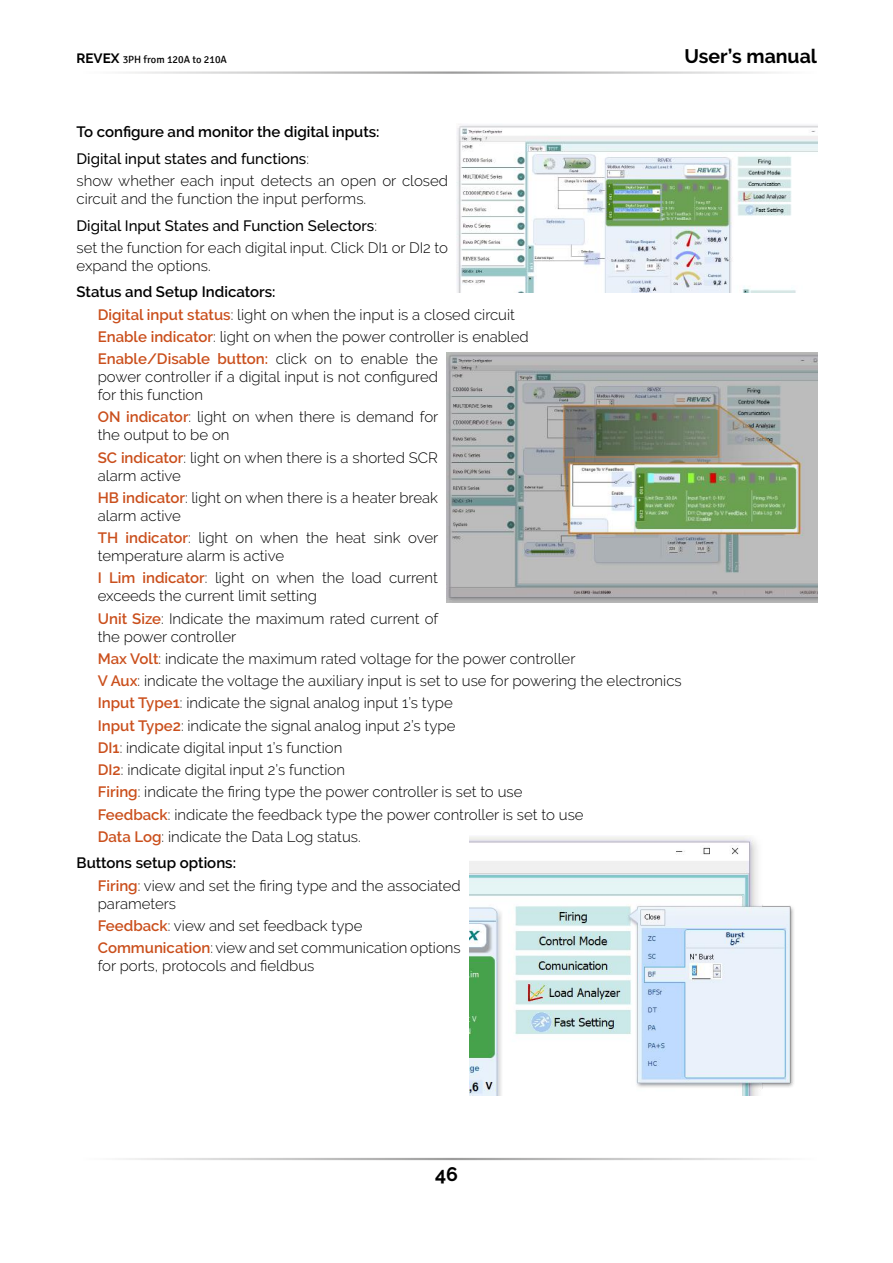
<style>
.page{position:relative;width:893px;height:1263px;background:#fff}
.page>*{position:absolute;margin:0;border:0;box-sizing:border-box;transform-origin:0 0}
.t1{font:700 19.5px "Raleway";color:#000}
.t2{font:300 15px/22.2px "Raleway";color:#000}
.t3{font:600 15px/26.5px "Raleway";color:#000}
.t4{font:10.5px "Signika";color:#000}
.s1{font-family:"Raleway";font-weight:700;font-size:13.5px}
.s2{font-weight:500}
.s3{font-weight:300}
.s4{font-weight:600}
.s5{font-weight:600;color:#ca4f1c}
</style>
<div class="page">
<img style="left:469px;top:836px;width:325px;height:259px">
<img style="left:446px;top:353px;width:371px;height:249px">
<img style="left:457px;top:125px;width:360px;height:168px">
<p class="t4" style="left:77px;top:54px;width:152px"><span class="s1">REVEX</span> 3PH from 120A to 210A</p>
<h1 class="t1" style="left:684px;top:45px;width:134px">User’s manual</h1>
<p class="t3" style="left:77px;top:119px;width:305px">To configure and monitor the digital inputs:<br><span class="s2">Digital input states and functions</span><span class="s3">:</span></p>
<p class="t2" style="left:77px;top:172px;width:373px;line-height:18px">show whether each input detects an open or closed circuit and the function the input performs.</p>
<p class="t2" style="left:77px;top:214px;width:373px"><span class="s2">Digital Input States and Function Selectors</span>:<br>set the function for each digital input. Click DI1 or DI2 to</p>
<p class="t2" style="left:77px;top:254px;width:136px">expand the options.</p>
<p class="t2" style="left:98px;top:281px;width:432px;text-indent:-21px"><span class="s4">Status and Setup Indicators:<br></span><span class="s5">Digital input status</span>: light on when the input is a closed circuit <span class="s5">Enable indicator</span>: light on when the power controller is enabled <span class="s5">Enable/Disable button:</span> click on to enable the</p>
<p class="t2" style="left:98px;top:368px;width:342px;line-height:18px">power controller if a digital input is not configured for this function</p>
<p class="t2" style="left:98px;top:408px;width:342px;line-height:18px"><span class="s5">ON indicator</span>: light on when there is demand for the output to be on</p>
<p class="t2" style="left:98px;top:448px;width:342px;line-height:18px"><span class="s5">SC indicator</span>: light on when there is a shorted SCR alarm active</p>
<p class="t2" style="left:98px;top:489px;width:342px;line-height:18px"><span class="s5">HB indicator</span>: light on when there is a heater break alarm active</p>
<p class="t2" style="left:98px;top:529px;width:342px;line-height:18px"><span class="s5">TH indicator</span>: light on when the heat sink over temperature alarm is active</p>
<p class="t2" style="left:98px;top:569px;width:342px;line-height:18px"><span class="s5">I Lim indicator</span>: light on when the load current exceeds the current limit setting</p>
<p class="t2" style="left:98px;top:609px;width:342px;line-height:18px"><span class="s5">Unit Size</span>: Indicate the maximum rated current of the power controller</p>
<p class="t2" style="left:98px;top:647px;width:585px"><span class="s5">Max Volt</span>: indicate the maximum rated voltage for the power controller<br><span class="s5">V Aux</span>: indicate the voltage the auxiliary input is set to use for powering the electronics <span class="s5">Input Type1</span>: indicate the signal analog input 1’s type<br><span class="s5">Input Type2</span>: indicate the signal analog input 2’s type<br><span class="s5">DI1</span>: indicate digital input 1’s function<br><span class="s5">DI2</span>: indicate digital input 2’s function<br><span class="s5">Firing</span>: indicate the firing type the power controller is set to use<br><span class="s5">Feedback</span>: indicate the feedback type the power controller is set to use<br><span class="s5">Data Log</span>: indicate the Data Log status.</p>
<p class="t2" style="left:98px;top:852px;width:364px;text-indent:-21px"><span class="s4">Buttons setup options:<br></span><span class="s5">Firing</span>: view and set the firing type and the associated</p>
<p class="t2" style="left:98px;top:892px;width:364px">parameters<br><span class="s5">Feedback</span>: view and set feedback type<br><span class="s5">Communication</span>: view and set communication options</p>
<p class="t2" style="left:98px;top:955px;width:218px">for ports, protocols and fieldbus</p>
<h1 class="t1" style="left:435px;top:1163px;width:24px">46</h1>
</div>
